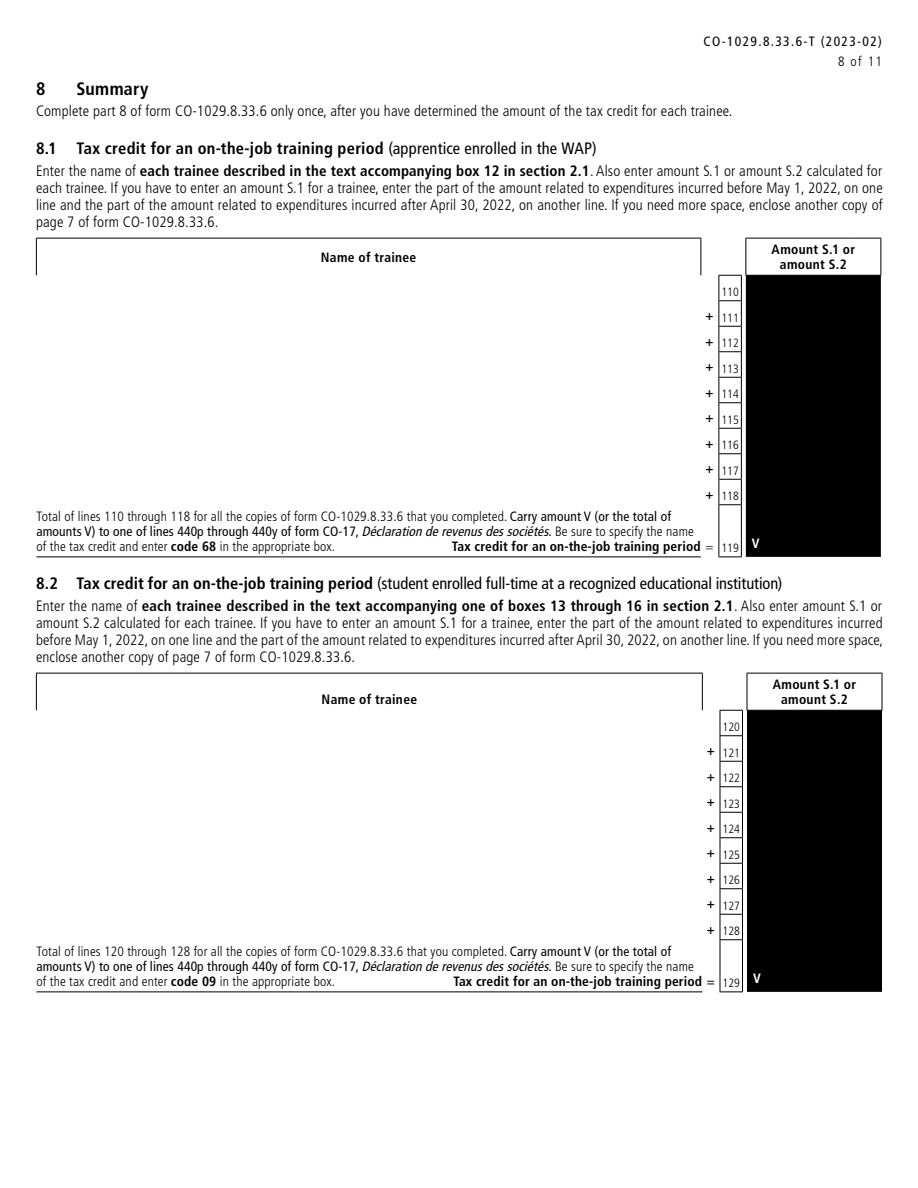
<style>
.page{position:relative;width:918px;height:1188px;background:#fff}
.page>*{position:absolute;margin:0;border:0;box-sizing:border-box;transform-origin:0 0}
.t1{font:700 condensed 18px "Frutiger LT Pro";letter-spacing:.02em;color:#000}
.t2{font:condensed 16.5px "Frutiger LT Pro";letter-spacing:-.005em;color:#000}
.t3{font:700 condensed 16.5px "Frutiger LT Pro";letter-spacing:.015em;color:#000}
.t4{font:300 condensed 15px/17.2px "Frutiger LT Pro";letter-spacing:.01em;color:#000;text-align:justify}
.t5{font:300 condensed 13.5px/15px "Frutiger LT Pro";letter-spacing:.01em;color:#000}
.t6{font:700 condensed 13.5px "Frutiger LT Pro";letter-spacing:.01em;color:#000}
.t7{font:700 condensed 13.5px/15px "Frutiger LT Pro";letter-spacing:.03em;color:#000;text-align:center}
.t8{font:condensed 13.5px "Frutiger LT Pro";letter-spacing:.1em;color:#000}
.t9{font:300 condensed 12px/25.5px "Frutiger LT Pro";letter-spacing:.01em;color:#000;text-align:justify}
.s1{font-weight:400}
.s2{font-weight:700}
.s3{font-weight:700;font-size:13.5px}
.s4{font-weight:400;font-style:italic}
.s5{font-weight:300}
.s6{font-weight:300;font-stretch:normal}
</style>
<div class="page">
<hr style="left:36px;top:556px;width:665px;height:1px;background:#000">
<hr style="left:36px;top:238px;width:665px;height:1px;background:#000">
<hr style="left:36px;top:238px;width:1px;height:37px;background:#000">
<hr style="left:700px;top:238px;width:1px;height:37px;background:#000">
<hr style="left:746px;top:238px;width:108px;height:1px;background:#000">
<hr style="left:746px;top:238px;width:1px;height:37px;background:#000">
<svg style="left:854px;top:238px;width:26px;height:1px"></svg>
<svg style="left:718px;top:275px;width:163px;height:282px;background:#272727"></svg>
<hr style="left:880px;top:238px;width:1px;height:37px;background:#000">
<hr style="left:36px;top:992px;width:666px;height:1px;background:#000">
<hr style="left:36px;top:673px;width:667px;height:1px;background:#000">
<hr style="left:36px;top:674px;width:1px;height:36px;background:#000">
<hr style="left:702px;top:674px;width:1px;height:36px;background:#000">
<hr style="left:747px;top:673px;width:108px;height:1px;background:#000">
<hr style="left:747px;top:674px;width:1px;height:36px;background:#000">
<svg style="left:855px;top:673px;width:27px;height:1px"></svg>
<hr style="left:882px;top:674px;width:1px;height:36px;background:#000">
<svg style="left:720px;top:710px;width:162px;height:283px;background:#272727"></svg>
<p class="t8" style="left:704px;top:34px;width:180px">CO-1029.8.33.6-T (2023-02)</p>
<p class="t5" style="left:838px;top:54px;width:45px">8 of 11</p>
<p class="t1" style="left:36px;top:78px;width:11px">8</p>
<p class="t1" style="left:76px;top:78px;width:74px">Summary</p>
<p class="t4" style="left:36px;top:103px;width:698px">Complete part 8 of form CO-1029.8.33.6 only once, after you have determined the amount of the tax credit for each trainee.</p>
<p class="t3" style="left:36px;top:138px;width:562px">8.1 Tax credit for an on-the-job training period <span class="s1">(apprentice enrolled in the WAP)</span></p>
<p class="t4" style="left:36px;top:162px;width:848px">Enter the name of <span class="s2">each trainee described in the text accompanying box 12 in section 2.1</span>. Also enter amount S.1 or amount S.2 calculated for each trainee. If you have to enter an amount S.1 for a trainee, enter the part of the amount related to expenditures incurred before May 1, 2022, on one line and the part of the amount related to expenditures incurred after April 30, 2022, on another line. If you need more space, enclose another copy of page 7 of form CO-1029.8.33.6.</p>
<p class="t6" style="left:321px;top:249px;width:97px">Name of trainee</p>
<p class="t7" style="left:772px;top:242px;width:85px">Amount S.1 or amount S.2</p>
<p class="t9" style="left:706px;top:279px;width:35px;text-indent:16px">110 <span class="s3">+</span> 111 <span class="s3">+</span> 112 <span class="s3">+</span> 113 <span class="s3">+</span> 114 <span class="s3">+</span> 115 <span class="s3">+</span> 116 <span class="s3">+</span> 117 <span class="s3">+</span> 118</p>
<p class="t5" style="left:36px;top:509px;width:659px">Total of lines 110 through 118 for all the copies of form CO-1029.8.33.6 that you completed. <span class="s1">Carry amount V (or the total of amounts V) to one of lines 440p through 440y of form CO-17,</span> <span class="s4">Déclaration derevenusdessociétés</span><span class="s1">.</span> Be sure to specify the name of the tax credit and enter <span class="s2">code 68</span> in the appropriate box.</p>
<p class="t6" style="left:452px;top:538px;width:309px">Tax credit for an on-the-job training period <span class="s5">=</span> <sub>119</sub> <sup>V</sup></p>
<p class="t2" style="left:36px;top:573px;width:748px"><span class="s2">8.2 Tax credit for an on-the-job training period</span> (student enrolled full-time at a recognized educational institution)</p>
<p class="t4" style="left:36px;top:597px;width:849px">Enter the name of <span class="s2">each trainee described in the text accompanying one of boxes 13 through 16 in section 2.1</span>. Also enter amount S.1 or amount S.2 calculated for each trainee. If you have to enter an amount S.1 for a trainee, enter the part of the amount related to expenditures incurred before May 1, 2022, on one line and the part of the amount related to expenditures incurred after April 30, 2022, on another line. If you need more space, enclose another copy of page 7 of form CO-1029.8.33.6.</p>
<p class="t6" style="left:322px;top:692px;width:97px">Name of trainee</p>
<p class="t7" style="left:773px;top:677px;width:85px">Amount S.1 or amount S.2</p>
<p class="t9" style="left:707px;top:714px;width:35px;text-indent:16px">120 <span class="s3">+</span> 121 <span class="s3">+</span> 122 <span class="s3">+</span> 123 <span class="s3">+</span> 124 <span class="s3">+</span> 125 <span class="s3">+</span> 126 <span class="s3">+</span> 127 <span class="s3">+</span> 128</p>
<p class="t5" style="left:36px;top:944px;width:659px">Total of lines 120 through 128 for all the copies of form CO-1029.8.33.6 that you completed. <span class="s1">Carry amount V (or the total of amounts V) to one of lines 440p through 440y of form CO-17,</span> <span class="s4">Déclaration derevenusdessociétés</span><span class="s1">.</span> Be sure to specify the name of the tax credit and enter <span class="s2">code 09</span> in the appropriate box.</p>
<p class="t6" style="left:453px;top:973px;width:309px">Tax credit for an on-the-job training period <span class="s6">=</span> <sub>129</sub> <sup>V</sup></p>
</div>
